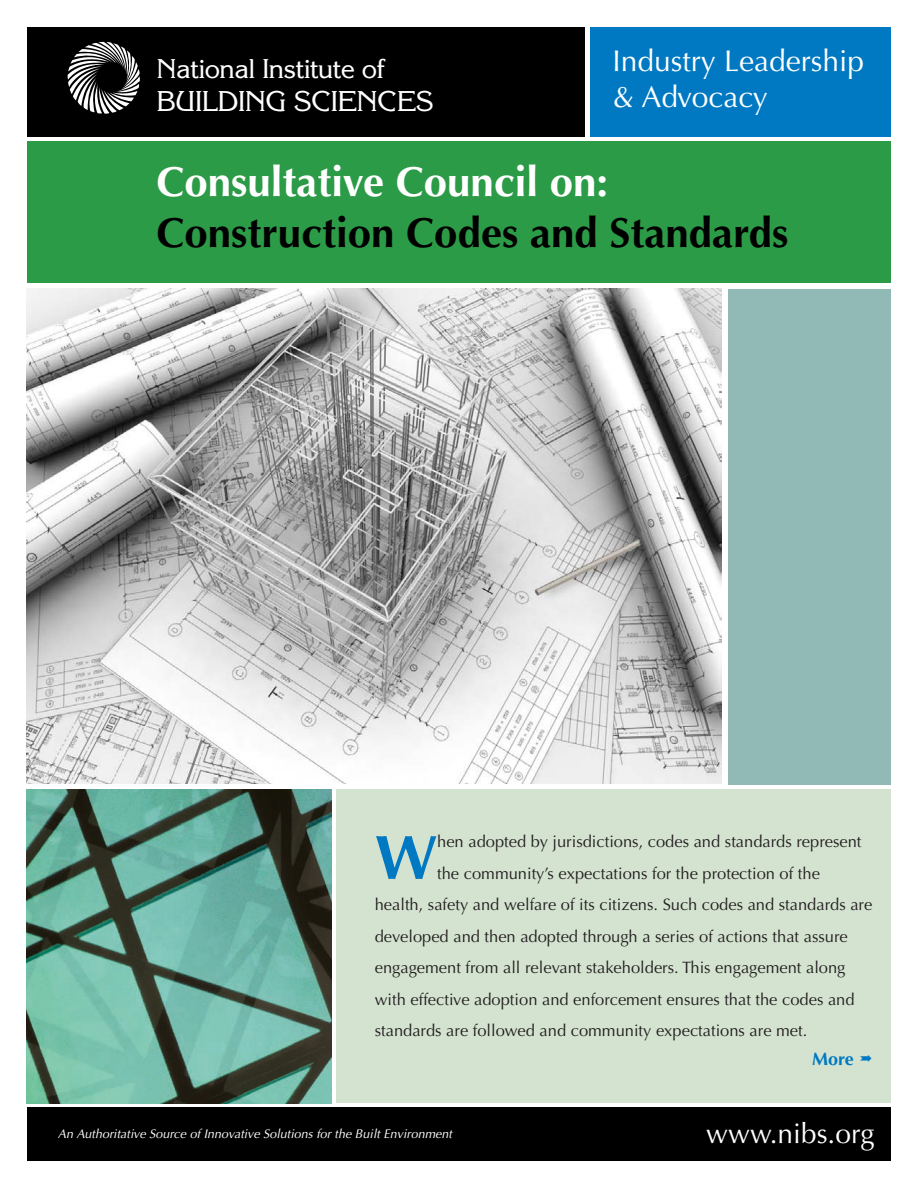
<style>
.page{position:relative;width:918px;height:1188px;background:#fff}
.page>*{position:absolute;margin:0;border:0;box-sizing:border-box;transform-origin:0 0}
.Intro_Para{font:700 62.55px "Optima";color:#0079c2}
.ProgramName_Front{font:700 42px "Optima";color:#000}
.ProgramName_Front-2{font:700 42px "Optima";color:#fff}
.t1{font:30px/36px "Optima";color:#fff}
.t2{font:28.2px "Optima";color:#fff}
.t3{font:27.9px "Korinna";letter-spacing:-.02em;color:#fff}
.t4{font:26.4px "Korinna";letter-spacing:-.02em;color:#fff}
.More{font:700 18px "Optima";color:#0079c2}
.Intro_Para-2{font:16.5px "Optima";color:#231f20}
.t5{font:italic 12.6px "Optima";color:#fff}
</style>
<div class="page">
<div style="left:27px;top:27px;width:558px;height:109px;background:#000"></div>
<div style="left:27px;top:1107px;width:864px;height:54px;background:#000"></div>
<div style="left:590px;top:27px;width:301px;height:109px;background:#0079c2"></div>
<svg style="left:68px;top:42px;width:72px;height:72px"></svg>
<div style="left:27px;top:141px;width:864px;height:142px;background:#2c9b47"></div>
<div style="left:337px;top:789px;width:554px;height:314px;background:#d4e3d0"></div>
<img style="left:27px;top:789px;width:304px;height:314px">
<div style="left:728px;top:289px;width:163px;height:495px;background:#91b9b6"></div>
<img style="left:27px;top:288px;width:695px;height:495px">
<p class="t4" style="left:157px;top:52px;width:230px">National Institute of</p>
<p class="t3" style="left:157px;top:83px;width:279px">BUILDING SCIENCES</p>
<p class="t1" style="left:612px;top:44px;width:253px">Industry Leadership &amp; Advocacy</p>
<p class="ProgramName_Front-2" style="left:157px;top:158px;width:453px">Consultative Council on:</p>
<p class="ProgramName_Front" style="left:157px;top:208px;width:633px">Construction Codes and Standards</p>
<p class="Intro_Para" style="left:375px;top:821px;width:64px">W</p>
<p class="Intro_Para-2" style="left:437px;top:832px;width:426px">hen adopted by jurisdictions, codes and standards represent</p>
<p class="Intro_Para-2" style="left:437px;top:864px;width:384px">the community’s expectations for the protection of the</p>
<p class="Intro_Para-2" style="left:375px;top:895px;width:499px">health, safety and welfare of its citizens. Such codes and standards are</p>
<p class="Intro_Para-2" style="left:375px;top:927px;width:475px">developed and then adopted through a series of actions that assure</p>
<p class="Intro_Para-2" style="left:375px;top:958px;width:472px">engagement from all relevant stakeholders. This engagement along</p>
<p class="Intro_Para-2" style="left:375px;top:990px;width:481px">with effective adoption and enforcement ensures that the codes and</p>
<p class="Intro_Para-2" style="left:375px;top:1021px;width:434px">standards are followed and community expectations are met.</p>
<p class="More" style="left:812px;top:1048px;width:43px">More</p>
<p class="t5" style="left:58px;top:1126px;width:396px">An Authoritative Source of Innovative Solutions for the Built Environment</p>
<p class="t2" style="left:706px;top:1117px;width:170px">www.nibs.org</p>
</div>
